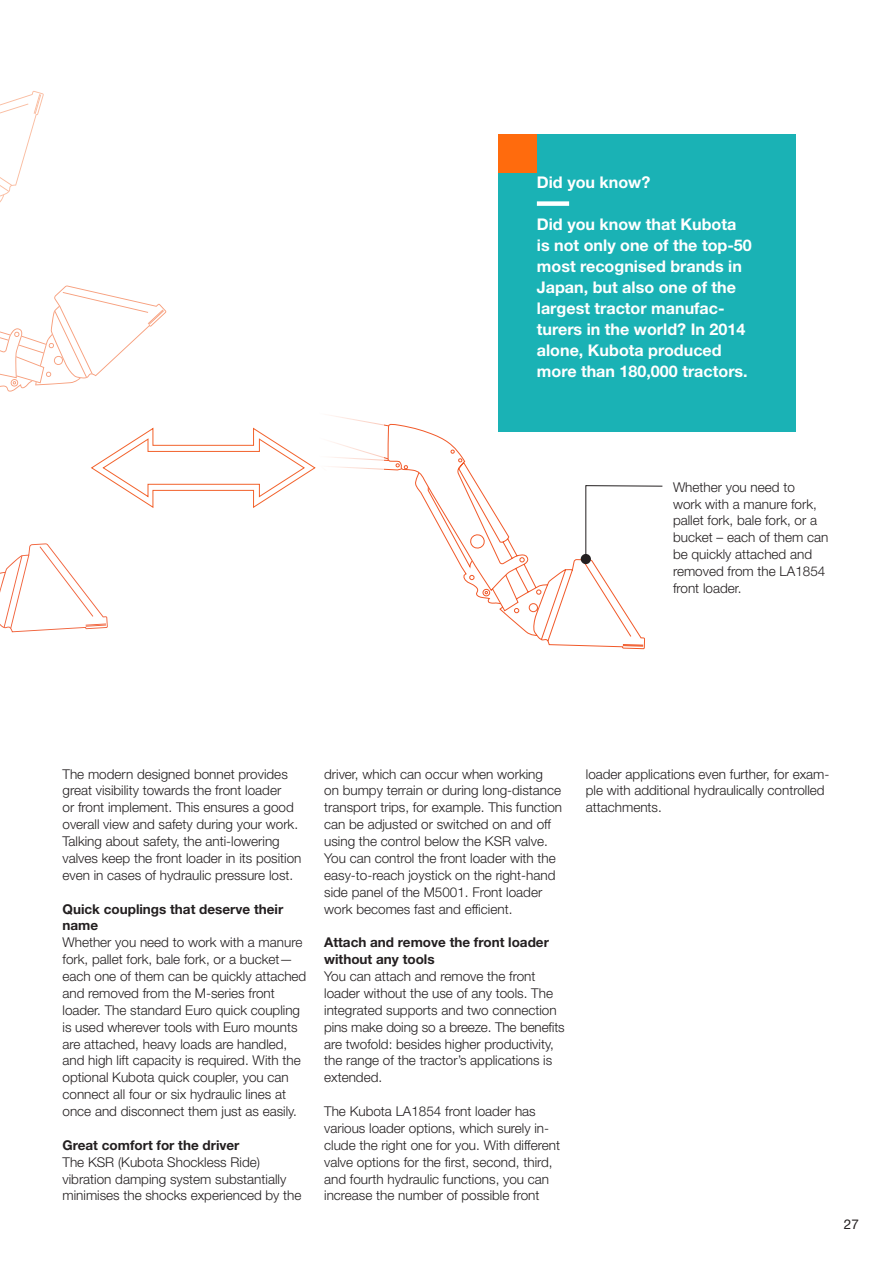
<style>
.page{position:relative;width:893px;height:1263px;background:#fff}
.page>*{position:absolute;margin:0;border:0;box-sizing:border-box;transform-origin:0 0}
.t1{font:700 16.2px/21px "Helvetica Neue LT Std";color:#fff}
.t2{font:300 13.5px/16.8px "Helvetica Neue LT Std";color:#231f20}
.t3{font:700 13.5px/16.8px "Helvetica Neue LT Std";color:#231f20}
.t4{font:13.5px "Helvetica Neue LT Std";color:#231f20}
</style>
<div class="page">
<svg style="left:528px;top:554px;width:117px;height:96px"></svg>
<svg style="left:0;top:91px;width:44px;height:112px"></svg>
<svg style="left:0;top:286px;width:528px;height:348px"></svg>
<div style="left:581px;top:554px;width:10px;height:10px;background:#231f20;border-radius:50%"></div>
<svg style="left:585px;top:485px;width:78px;height:76px"></svg>
<div style="left:499px;top:134px;width:297px;height:298px;background:#1ab2b5"></div>
<div style="left:537px;top:201px;width:32px;height:5px;background:#fff"></div>
<div style="left:499px;top:134px;width:38px;height:38px;background:#ff6b0d"></div>
<p class="t1" style="left:537px;top:171px;width:115px">Did you know?</p>
<p class="t1" style="left:537px;top:213px;width:217px">Did you know that Kubota is not only one of the top-50 most recognised brands in<br>Japan, but also one of the largest tractor manufac&shy;turers in the world? In 2014 alone, Kubota produced more than 180,000 tractors.</p>
<p class="t2" style="left:673px;top:478px;width:157px">Whether you need to<br>work with a manure fork, pallet fork, bale fork, or a bucket – each of them can be quickly attached and removed from the LA1854 front loader.</p>
<p class="t2" style="left:63px;top:765px;width:241px">The modern designed bonnet provides great visibility towards the front loader<br>or front implement. This ensures a good overall view and safety during your work.<br>Talking about safety, the anti-lowering valves keep the front loader in its position even in cases of hydraulic pressure lost.</p>
<p class="t3" style="left:63px;top:900px;width:222px">Quick couplings that deserve their name</p>
<p class="t2" style="left:63px;top:934px;width:245px">Whether you need to work with a manure fork, pallet fork, bale fork, or a bucket— each one of them can be quickly attached and removed from the M-series front loader. The standard Euro quick coupling is used wherever tools with Euro mounts are attached, heavy loads are handled, and high lift capacity is required. With the optional Kubota quick coupler, you can connect all four or six hydraulic lines at once and disconnect them just as easily.</p>
<p class="t3" style="left:63px;top:1136px;width:178px">Great comfort for the driver</p>
<p class="t2" style="left:63px;top:1153px;width:241px">The KSR (Kubota Shockless Ride) vibration damping system substantially minimises the shocks experienced by the</p>
<p class="t2" style="left:324px;top:765px;width:240px">driver, which can occur when working<br>on bumpy terrain or during long-distance transport trips, for example. This function can be adjusted or switched on and off using the control below the KSR valve.<br>You can control the front loader with the easy-to-reach joystick on the right-hand side panel of the M5001. Front loader work becomes fast and efficient.</p>
<p class="t3" style="left:324px;top:934px;width:226px">Attach and remove the front loader without any tools</p>
<p class="t2" style="left:324px;top:967px;width:242px">You can attach and remove the front loader without the use of any tools. The integrated supports and two connection pins make doing so a breeze. The benefits are twofold: besides higher productivity, the range of the tractor’s applications is extended.</p>
<p class="t2" style="left:324px;top:1102px;width:237px">The Kubota LA1854 front loader has various loader options, which surely in&shy;clude the right one for you. With different valve options for the first, second, third, and fourth hydraulic functions, you can increase the number of possible front</p>
<p class="t2" style="left:586px;top:765px;width:245px">loader applications even further, for exam&shy;ple with additional hydraulically controlled attachments.</p>
<p class="t4" style="left:844px;top:1216px;width:17px">27</p>
</div>
